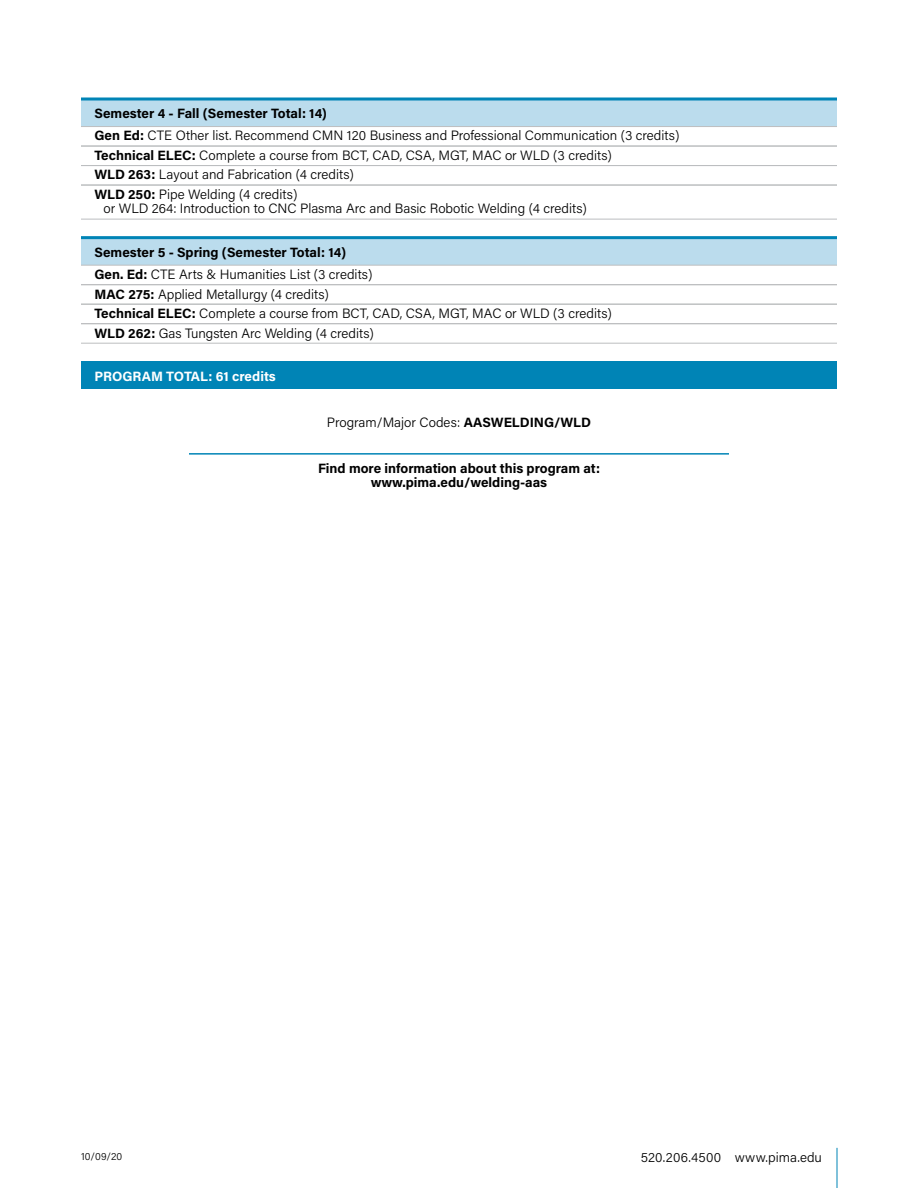
<style>
.page{position:relative;width:918px;height:1188px;background:#fff}
.page>*{position:absolute;margin:0;border:0;box-sizing:border-box;transform-origin:0 0}
.P_semester_1{font:300 13.5px "Acumin Pro";color:#000}
.P_semester__or{font:300 13.5px/14.5px "Acumin Pro";color:#000}
.H_semester{font:700 13.5px "Acumin Pro";color:#000}
.P_more_info_web{font:700 13.5px/14.5px "Acumin Pro";color:#000;text-align:center}
.P_centered{font:300 13.5px "Acumin Pro";color:#000}
.H_Page_Phone_Web{font:300 13.5px "Acumin Pro";letter-spacing:.01em;color:#000}
.H_program_total{font:700 13.5px "Acumin Pro";letter-spacing:-.005em;color:#fff}
.t1{font:300 10.5px "Acumin Pro";color:#000}
.s1{font-weight:700}
</style>
<div class="page">
<hr style="left:837px;top:1148px;width:1px;height:40px;background:#0084b6">
<div style="left:81px;top:99px;width:756px;height:27px;background:#bbdced"></div>
<hr style="left:81px;top:98px;width:756px;height:2px;background:#0084b6">
<hr style="left:81px;top:126px;width:756px;height:1px;background:#bcbec0">
<hr style="left:81px;top:146px;width:756px;height:1px;background:#bcbec0">
<hr style="left:81px;top:165px;width:756px;height:1px;background:#bcbec0">
<hr style="left:81px;top:185px;width:756px;height:1px;background:#bcbec0">
<hr style="left:81px;top:219px;width:756px;height:1px;background:#bcbec0">
<div style="left:81px;top:237px;width:756px;height:28px;background:#bbdced"></div>
<hr style="left:81px;top:236px;width:756px;height:3px;background:#0084b6">
<hr style="left:81px;top:265px;width:756px;height:1px;background:#bcbec0">
<hr style="left:81px;top:284px;width:756px;height:1px;background:#bcbec0">
<hr style="left:81px;top:304px;width:756px;height:1px;background:#bcbec0">
<hr style="left:81px;top:323px;width:756px;height:1px;background:#bcbec0">
<hr style="left:81px;top:343px;width:756px;height:1px;background:#bcbec0">
<div style="left:81px;top:362px;width:756px;height:27px;background:#0084b6"></div>
<hr style="left:189px;top:453px;width:540px;height:2px;background:#0084b6">
<p class="H_semester" style="left:94px;top:104px;width:234px">Semester 4 - Fall (Semester Total: 14)</p>
<p class="P_semester_1" style="left:94px;top:126px;width:586px"><span class="s1">Gen Ed:</span> CTE Other list. Recommend CMN 120 Business and Professional Communication (3 credits)</p>
<p class="P_semester_1" style="left:94px;top:146px;width:519px"><span class="s1">Technical ELEC:</span> Complete a course from BCT, CAD, CSA, MGT, MAC or WLD (3 credits)</p>
<p class="P_semester_1" style="left:94px;top:165px;width:261px"><span class="s1">WLD 263:</span> Layout and Fabrication (4 credits)</p>
<p class="P_semester__or" style="left:104px;top:186px;width:485px;text-indent:-9px"><span class="s1">WLD 250:</span> Pipe Welding (4 credits)<br>or WLD 264: Introduction to CNC Plasma Arc and Basic Robotic Welding (4 credits)</p>
<p class="H_semester" style="left:94px;top:242px;width:253px">Semester 5 - Spring (Semester Total: 14)</p>
<p class="P_semester_1" style="left:94px;top:265px;width:280px"><span class="s1">Gen. Ed:</span> CTE Arts &amp; Humanities List (3 credits)</p>
<p class="P_semester_1" style="left:94px;top:285px;width:236px"><span class="s1">MAC 275:</span> Applied Metallurgy (4 credits)</p>
<p class="P_semester_1" style="left:94px;top:304px;width:519px"><span class="s1">Technical ELEC:</span> Complete a course from BCT, CAD, CSA, MGT, MAC or WLD (3 credits)</p>
<p class="P_semester_1" style="left:94px;top:324px;width:281px"><span class="s1">WLD 262:</span> Gas Tungsten Arc Welding (4 credits)</p>
<p class="H_program_total" style="left:94px;top:366px;width:183px">PROGRAM TOTAL: 61 credits</p>
<p class="P_centered" style="left:327px;top:413px;width:266px">Program/Major Codes: <span class="s1">AASWELDING/WLD</span></p>
<p class="P_more_info_web" style="left:318px;top:460px;width:283px">Find more information about this program at: www.pima.edu/welding-aas</p>
<p class="t1" style="left:81px;top:1149px;width:43px">10/09/20</p>
<p class="H_Page_Phone_Web" style="left:641px;top:1148px;width:183px">520.206.4500 www.pima.edu</p>
</div>
